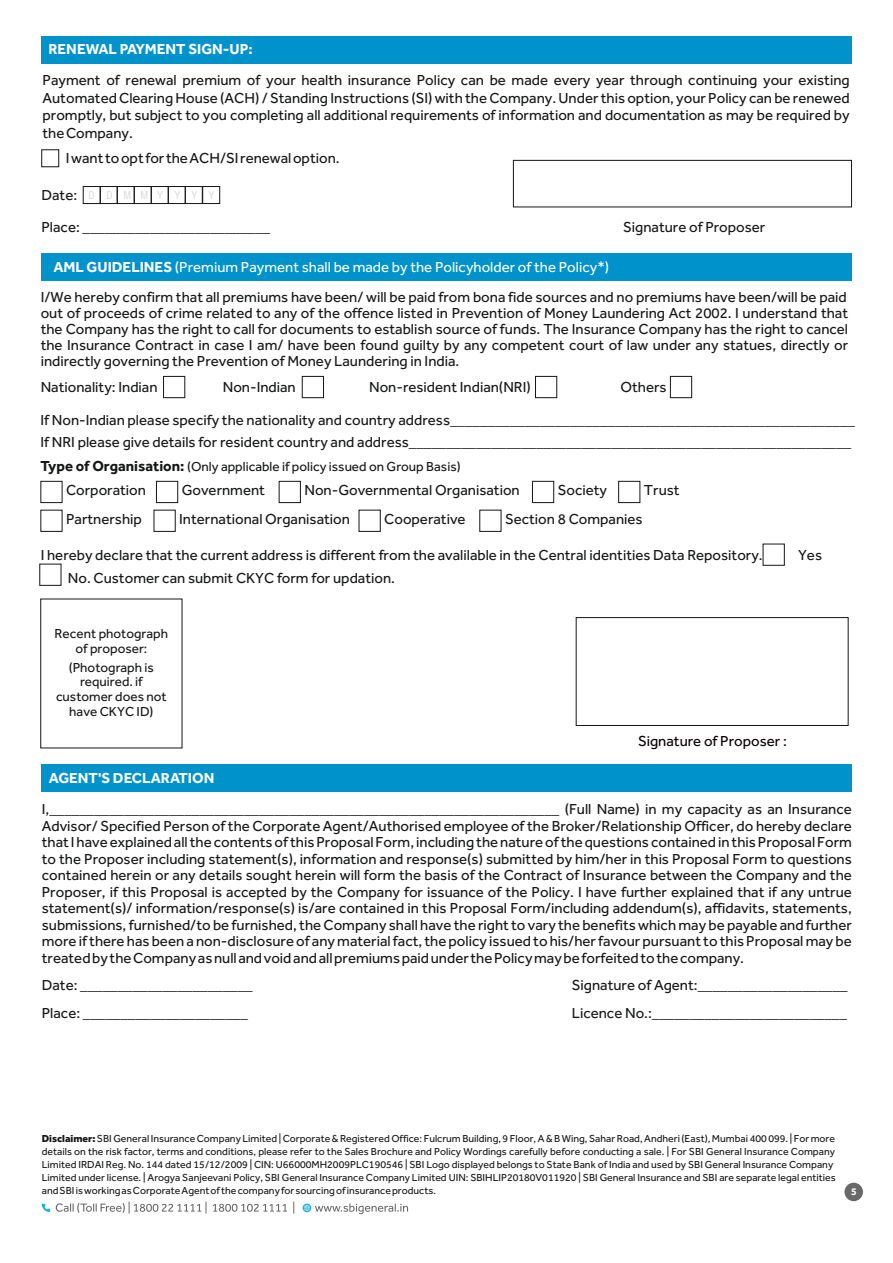
<style>
.page{position:relative;width:893px;height:1263px;background:#fff}
.page>*{position:absolute;margin:0;border:0;box-sizing:border-box;transform-origin:0 0}
.t1{font:15px/16.5px "Effra";color:#151616;text-align:justify}
.t2{font:15px "Effra";color:#fff}
.t3{font:700 15px "Effra";color:#fff}
.t4{font:15px "Effra";color:#070002}
.t5{font:13.5px/14.5px "Effra";color:#151616;text-align:center}
.t6{font:10.5px/12.9px "Effra";color:#151616}
.t7{font:condensed 10.5px "Swiss 721 BT";letter-spacing:1.12em;color:#d9d9da}
.t8{font:700 10.5px "Effra";color:#fff}
.s1{font-weight:700}
.s2{font-weight:700;font-size:15px}
.s3{font-weight:800}
</style>
<div class="page">
<div style="left:42px;top:253px;width:810px;height:28px;background:#0093cb"></div>
<div style="left:42px;top:764px;width:810px;height:28px;background:#0093cb"></div>
<div style="left:576px;top:617px;width:272px;height:109px;border:1px solid #151616"></div>
<div style="left:763px;top:544px;width:22px;height:22px;border:1px solid #151616"></div>
<div style="left:39px;top:564px;width:22px;height:22px;border:1px solid #151616"></div>
<div style="left:40px;top:481px;width:22px;height:22px;border:1px solid #151616"></div>
<div style="left:156px;top:481px;width:22px;height:22px;border:1px solid #151616"></div>
<div style="left:279px;top:481px;width:22px;height:22px;border:1px solid #151616"></div>
<div style="left:532px;top:481px;width:22px;height:22px;border:1px solid #151616"></div>
<div style="left:618px;top:481px;width:22px;height:22px;border:1px solid #151616"></div>
<div style="left:154px;top:510px;width:22px;height:22px;border:1px solid #151616"></div>
<div style="left:359px;top:510px;width:22px;height:22px;border:1px solid #151616"></div>
<div style="left:163px;top:376px;width:22px;height:22px;border:1px solid #151616"></div>
<div style="left:302px;top:376px;width:22px;height:22px;border:1px solid #151616"></div>
<div style="left:535px;top:376px;width:22px;height:22px;border:1px solid #151616"></div>
<div style="left:670px;top:376px;width:22px;height:22px;border:1px solid #151616"></div>
<div style="left:844px;top:1183px;width:19px;height:18px;background:#696969;border-radius:50%"></div>
<div style="left:42px;top:36px;width:810px;height:27px;background:#0093cb"></div>
<div style="left:41px;top:149px;width:18px;height:18px;border:1px solid #151616"></div>
<div style="left:513px;top:160px;width:339px;height:47px;border:1px solid #151616"></div>
<div style="left:134px;top:186px;width:18px;height:18px;border:1px solid #151616"></div>
<div style="left:100px;top:186px;width:18px;height:18px;border:1px solid #151616"></div>
<div style="left:168px;top:186px;width:18px;height:18px;border:1px solid #151616"></div>
<div style="left:83px;top:186px;width:18px;height:18px;border:1px solid #151616"></div>
<div style="left:151px;top:186px;width:18px;height:18px;border:1px solid #151616"></div>
<div style="left:117px;top:186px;width:18px;height:18px;border:1px solid #151616"></div>
<div style="left:185px;top:186px;width:18px;height:18px;border:1px solid #151616"></div>
<div style="left:202px;top:186px;width:18px;height:18px;border:1px solid #151616"></div>
<svg style="left:42px;top:1204px;width:8px;height:8px"></svg>
<svg style="left:56px;top:1201px;width:352px;height:13px"></svg>
<p class="t3" style="left:49px;top:44px;width:206px">RENEWAL PAYMENT SIGN-UP:</p>
<p class="t1" style="left:43px;top:73px;width:809px;line-height:17.9px">Payment of renewal premium of your health insurance Policy can be made every year through continuing your existing Automated Clearing House (ACH) / Standing Instructions (SI) with the Company. Under this option, your Policy can be renewed promptly, but subject to you completing all additional requirements of information and documentation as may be required by the Company.</p>
<p class="t1" style="left:66px;top:153px;width:275px">I want to opt for the ACH/SI renewal option.</p>
<p class="t1" style="left:41px;top:181px;width:230px;line-height:32.4px">Date:<br>Place: _________________________</p>
<p class="t7" style="left:89px;top:191px;width:127px">DDMMYYYY</p>
<p class="t1" style="left:623px;top:222px;width:144px">Signature of Proposer</p>
<p class="t2" style="left:53px;top:262px;width:557px"><span class="s1">AML GUIDELINES</span> (Premium Payment shall be made by the Policyholder of the Policy*)</p>
<p class="t1" style="left:41px;top:291px;width:809px;line-height:16px">I/We hereby confirm that all premiums have been/ will be paid from bona fide sources and no premiums have been/will be paid out of proceeds of crime related to any of the offence listed in Prevention of Money Laundering Act 2002. I understand that the Company has the right to call for documents to establish source of funds. The Insurance Company has the right to cancel the Insurance Contract in case I am/ have been found guilty by any competent court of law under any statues, directly or indirectly governing the Prevention of Money Laundering in India.</p>
<p class="t1" style="left:41px;top:382px;width:118px">Nationality: Indian</p>
<p class="t1" style="left:223px;top:382px;width:75px">Non-Indian</p>
<p class="t1" style="left:369px;top:382px;width:163px">Non-resident Indian(NRI)</p>
<p class="t1" style="left:40px;top:373px;width:816px;line-height:32.7px;text-indent:580px">Others<br>If Non-Indian please specify the nationality and country address______________________________________________________</p>
<p class="t1" style="left:40px;top:436px;width:812px">If NRI please give details for resident country and address___________________________________________________________</p>
<p class="t5" style="left:40px;top:461px;width:422px"><span class="s2">Type of Organisation:</span> (Only applicable if policy issued on Group Basis)</p>
<p class="t1" style="left:66px;top:485px;width:81px">Corporation</p>
<p class="t1" style="left:182px;top:485px;width:85px">Government</p>
<p class="t1" style="left:304px;top:485px;width:217px">Non-Governmental Organisation</p>
<p class="t1" style="left:558px;top:485px;width:51px">Society</p>
<p class="t1" style="left:644px;top:485px;width:37px">Trust</p>
<p class="t1" style="left:66px;top:513px;width:77px">Partnership</p>
<p class="t1" style="left:179px;top:513px;width:172px">International Organisation</p>
<p class="t1" style="left:384px;top:513px;width:83px">Cooperative</p>
<p class="t1" style="left:505px;top:513px;width:139px">Section 8 Companies</p>
<p class="t1" style="left:41px;top:549px;width:724px">I hereby declare that the current address is different from the avalilable in the Central identities Data Repository.</p>
<p class="t1" style="left:798px;top:549px;width:25px">Yes</p>
<p class="t1" style="left:68px;top:573px;width:329px">No. Customer can submit CKYC form for updation.</p>
<p class="t5" style="left:55px;top:629px;width:115px">Recent photograph of proposer:</p>
<p class="t5" style="left:56px;top:662px;width:112px">(Photograph is required. if customer does not have CKYC ID)</p>
<p class="t3" style="left:49px;top:773px;width:167px">AGENT'S DECLARATION</p>
<p class="t4" style="left:638px;top:736px;width:150px">Signature of Proposer :</p>
<p class="t1" style="left:42px;top:803px;width:812px">I,____________________________________________________________________ (Full Name) in my capacity as an Insurance Advisor/ Specified Person of the Corporate Agent/Authorised employee of the Broker/Relationship Officer, do hereby declare that I have explained all the contents of this Proposal Form, including the nature of the questions contained in this Proposal Form to the Proposer including statement(s), information and response(s) submitted by him/her in this Proposal Form to questions contained herein or any details sought herein will form the basis of the Contract of Insurance between the Company and the Proposer, if this Proposal is accepted by the Company for issuance of the Policy. I have further explained that if any untrue statement(s)/ information/response(s) is/are contained in this Proposal Form/including addendum(s), affidavits, statements, submissions, furnished/to be furnished, the Company shall have the right to vary the benefits which may be payable and further more if there has been a non-disclosure of any material fact, the policy issued to his/her favour pursuant to this Proposal may be treated by the Company as null and void and all premiums paid under the Policy may be forfeited to the company.</p>
<p class="t1" style="left:42px;top:979px;width:212px">Date: _______________________</p>
<p class="t1" style="left:572px;top:979px;width:277px">Signature of Agent:____________________</p>
<p class="t1" style="left:42px;top:1007px;width:208px">Place: ______________________</p>
<p class="t1" style="left:572px;top:1007px;width:277px">Licence No.:__________________________</p>
<p class="t6" style="left:42px;top:1134px;width:795px"><span class="s3">Disclaimer:</span> SBI General Insurance Company Limited | Corporate &amp; Registered Office: Fulcrum Building, 9 Floor, A &amp; B Wing, Sahar Road, Andheri (East), Mumbai 400 099. | For more details on the risk factor, terms and conditions, please refer to the Sales Brochure and Policy Wordings carefully before conducting a sale. | For SBI General Insurance Company Limited IRDAI Reg. No. 144 dated 15/12/2009 | CIN: U66000MH2009PLC190546 | SBI Logo displayed belongs to State Bank of India and used by SBI General Insurance Company Limited under license. | Arogya Sanjeevani Policy, SBI General Insurance Company Limited UIN: SBIHLIP20180V011920 | SBI General Insurance and SBI are separate legal entities and SBI is working as Corporate Agent of the company for sourcing of insurance products.</p>
<p class="t8" style="left:851px;top:1188px;width:7px">5</p>
</div>
